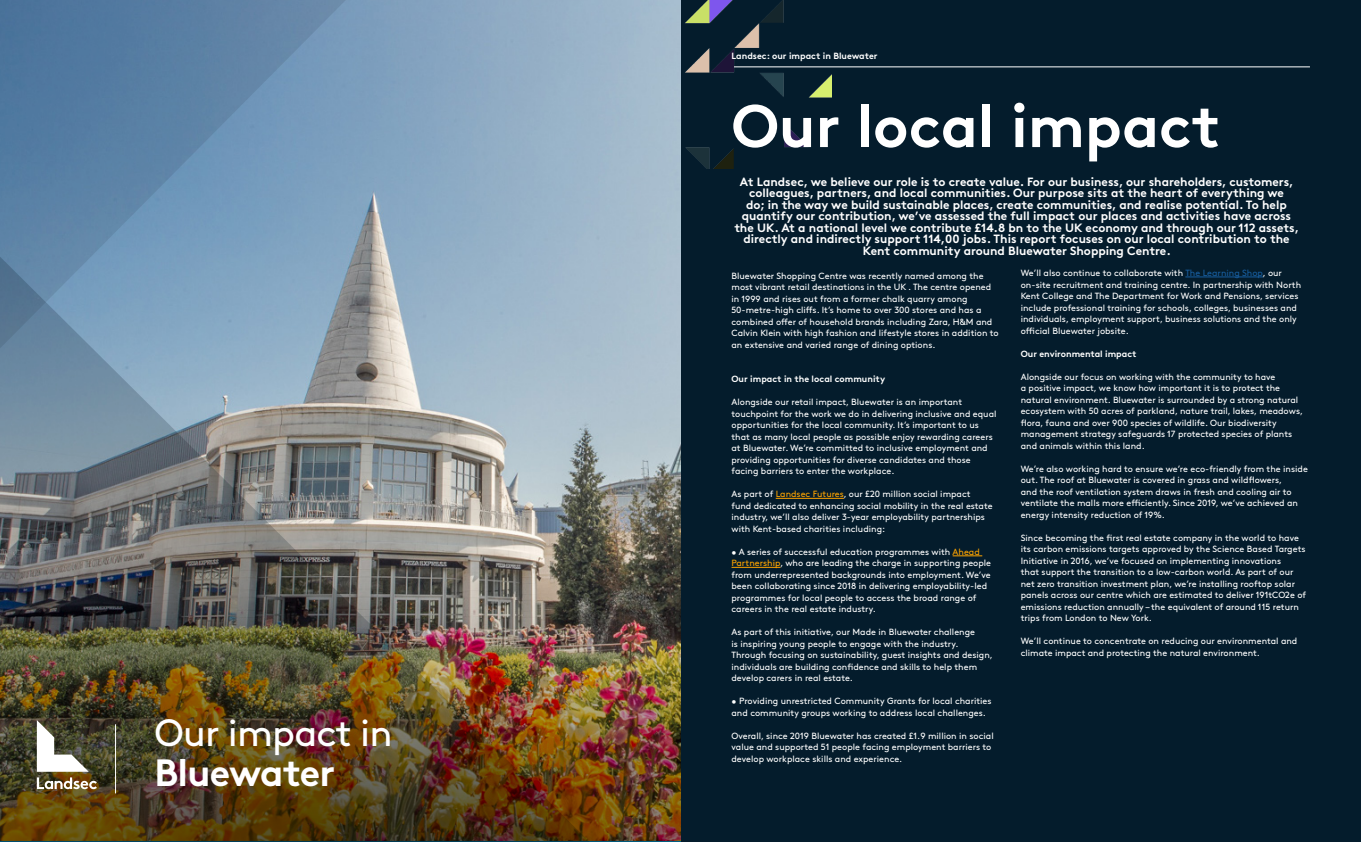
<style>
.page{position:relative;width:1361px;height:842px;background:#fff}
.page>*{position:absolute;margin:0;border:0;box-sizing:border-box;transform-origin:0 0}
.t1{font:700 60px "Landsec Brown";color:#fff}
.t2{font:38px "Landsec Brown";letter-spacing:-.02em;color:#fff}
.t3{font:700 38px "Landsec Brown";letter-spacing:-.02em;color:#fff}
.t4{font:700 12px/11.5px "Landsec Brown";color:#fff;text-align:center}
.t5{font:9px/11.5px "Landsec Brown";color:#fff}
.t6{font:700 9px "Landsec Brown";color:#fff}
.s1{color:#fca300}
.s2{color:#175d9e}
</style>
<div class="page">
<div style="left:0;top:0;width:1361px;height:841px;background:#041c2c"></div>
<img style="left:357px;top:0;width:323px;height:537px">
<hr style="left:776px;top:498px;width:68px;height:1px;background:#fca300">
<hr style="left:952px;top:555px;width:30px;height:1px;background:#fca300">
<hr style="left:731px;top:567px;width:49px;height:1px;background:#fca300">
<hr style="left:1185px;top:277px;width:78px;height:1px;background:#175d9e">
<hr style="left:731px;top:67px;width:579px;height:1px;background:#fff">
<img style="left:648px;top:0;width:183px;height:168px">
<svg style="left:0;top:232px;width:590px;height:305px;background:#98a2a8"></svg>
<svg style="left:0;top:0;width:357px;height:475px;background:#6f8fab"></svg>
<img style="left:0;top:537px;width:680px;height:305px">
<hr style="left:115px;top:724px;width:1px;height:69px;background:#fff">
<svg style="left:37px;top:720px;width:60px;height:69px;background:#888370"></svg>
<p class="t2" style="left:154px;top:711px;width:240px">Our impact in</p>
<p class="t3" style="left:154px;top:750px;width:182px">Bluewater</p>
<p class="t6" style="left:731px;top:50px;width:148px">Landsec: our impact in Bluewater</p>
<p class="t1" style="left:731px;top:89px;width:490px">Our local impact</p>
<p class="t4" style="left:734px;top:176px;width:566px">At Landsec, we believe our role is to create value. For our business, our shareholders, customers, colleagues, partners, and local communities. Our purpose sits at the heart of everything we<br>do; in the way we build sustainable places, create communities, and realise potential. To help quantify our contribution, we’ve assessed the full impact our places and activities have across the UK. At a national level we contribute £14.8 bn to the UK economy and through our 112 assets, directly and indirectly support 114,00 jobs. This report focuses on our local contribution to the Kent community around Bluewater Shopping Centre.</p>
<p class="t5" style="left:731px;top:270px;width:269px">Bluewater Shopping Centre was recently named among the most vibrant retail destinations in the UK . The centre opened in 1999 and rises out from a former chalk quarry among 50-metre-high cliffs. It’s home to over 300 stores and has a combined offer of household brands including Zara, H&amp;M and Calvin Klein with high fashion and lifestyle stores in addition to an extensive and varied range of dining options.</p>
<p class="t6" style="left:731px;top:374px;width:155px">Our impact in the local community</p>
<p class="t5" style="left:731px;top:397px;width:266px">Alongside our retail impact, Bluewater is an important touchpoint for the work we do in delivering inclusive and equal opportunities for the local community. It’s important to us that as many local people as possible enjoy rewarding careers at Bluewater. We’re committed to inclusive employment and providing opportunities for diverse candidates and those facing barriers to enter the workplace.</p>
<p class="t5" style="left:731px;top:489px;width:263px">As part of <span class="s1">Landsec Futures</span>, our £20 million social impact fund dedicated to enhancing social mobility in the real estate industry, we’ll also deliver 3-year employability partnerships with Kent-based charities including:</p>
<p class="t5" style="left:731px;top:546px;width:261px">• A series of successful education programmes with <span class="s1">Ahead Partnership</span>, who are leading the charge in supporting people from underrepresented backgrounds into employment. We’ve been collaborating since 2018 in delivering employability-led programmes for local people to access the broad range of careers in the real estate industry.</p>
<p class="t5" style="left:731px;top:627px;width:263px">As part of this initiative, our Made in Bluewater challenge<br>is inspiring young people to engage with the industry.<br>Through focusing on sustainability, guest insights and design, individuals are building confidence and skills to help them develop carers in real estate.</p>
<p class="t5" style="left:731px;top:696px;width:262px">• Providing unrestricted Community Grants for local charities and community groups working to address local challenges.</p>
<p class="t5" style="left:731px;top:730px;width:264px">Overall, since 2019 Bluewater has created £1.9 million in social value and supported 51 people facing employment barriers to develop workplace skills and experience.</p>
<p class="t5" style="left:1020px;top:267px;width:282px">We’ll also continue to collaborate with <span class="s2">The Learning Shop</span>, our on-site recruitment and training centre. In partnership with North Kent College and The Department for Work and Pensions, services include professional training for schools, colleges, businesses and individuals, employment support, business solutions and the only official Bluewater jobsite.</p>
<p class="t6" style="left:1020px;top:348px;width:117px">Our environmental impact</p>
<p class="t5" style="left:1020px;top:371px;width:284px">Alongside our focus on working with the community to have<br>a positive impact, we know how important it is to protect the natural environment. Bluewater is surrounded by a strong natural ecosystem with 50 acres of parkland, nature trail, lakes, meadows, flora, fauna and over 900 species of wildlife. Our biodiversity management strategy safeguards 17 protected species of plants and animals within this land.</p>
<p class="t5" style="left:1020px;top:463px;width:289px">We’re also working hard to ensure we’re eco-friendly from the inside out. The roof at Bluewater is covered in grass and wildflowers,<br>and the roof ventilation system draws in fresh and cooling air to ventilate the malls more efficiently. Since 2019, we’ve achieved an energy intensity reduction of 19%.</p>
<p class="t5" style="left:1020px;top:532px;width:287px">Since becoming the first real estate company in the world to have its carbon emissions targets approved by the Science Based Targets Initiative in 2016, we’ve focused on implementing innovations<br>that support the transition to a low-carbon world. As part of our net zero transition investment plan, we’re installing rooftop solar panels across our centre which are estimated to deliver 191tCO2e of emissions reduction annually – the equivalent of around 115 return trips from London to New York.</p>
<p class="t5" style="left:1020px;top:635px;width:278px">We’ll continue to concentrate on reducing our environmental and climate impact and protecting the natural environment.</p>
</div>
